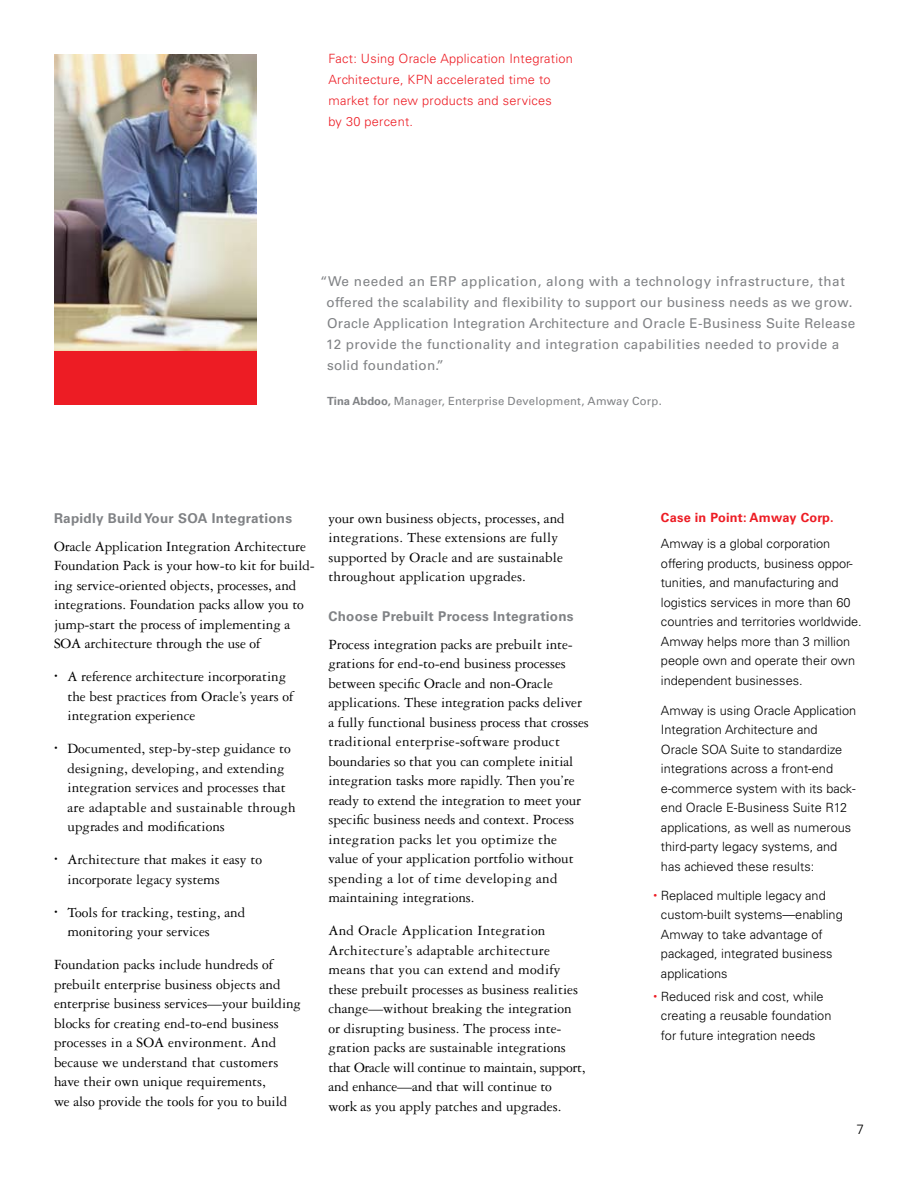
<style>
.page{position:relative;width:918px;height:1188px;background:#fff}
.page>*{position:absolute;margin:0;border:0;box-sizing:border-box;transform-origin:0 0}
.t1{font:15px/19.5px "Garamond 3 LT Std";color:#000}
.t2{font:13.5px/21px "Univers LT Std";letter-spacing:.02em;color:#808285}
.t3{font:700 13.5px "Univers LT Std";letter-spacing:.02em;color:#808285}
.t4{font:300 13.5px "Univers LT Std";color:#000}
.t5{font:300 12.75px/19.5px "Univers LT Std";color:#000}
.t6{font:300 12.75px/21px "Univers LT Std";letter-spacing:.02em;color:#ed1c24}
.t7{font:700 12.75px "Univers LT Std";letter-spacing:.02em;color:#ed1c24}
.t8{font:11.25px "Univers LT Std";letter-spacing:.02em;color:#808285}
.t9{font:7.5px "Garamond 3 LT Std";color:#000}
.s1{font-weight:700}
.s2{font-size:7.5px;color:#ed1c24}
</style>
<div class="page">
<img style="left:54px;top:54px;width:202px;height:297px">
<div style="left:54px;top:351px;width:202px;height:54px;background:#ed1c24"></div>
<p class="t6" style="left:328px;top:48px;width:246px">Fact: Using Oracle Application Integration Architecture, KPN accelerated time to market for new products and services<br>by 30 percent.</p>
<p class="t2" style="left:326px;top:271px;width:531px;text-indent:-6px">“We needed an ERP application, along with a technology infrastructure, that offered the scalability and flexibility to support our business needs as we grow.<br>Oracle Application Integration Architecture and Oracle E-Business Suite Release 12 provide the functionality and integration capabilities needed to provide a solid foundation.”</p>
<p class="t8" style="left:327px;top:394px;width:336px"><span class="s1">Tina Abdoo,</span> Manager, Enterprise Development, Amway Corp.</p>
<h5 class="t3" style="left:54px;top:510px;width:240px">Rapidly Build Your SOA Integrations</h5>
<p class="t1" style="left:54px;top:537px;width:262px">Oracle Application Integration Architecture Foundation Pack is your how-to kit for build&shy;ing service-oriented objects, processes, and integrations. Foundation packs allow you to jump-start the process of implementing a SOA architecture through the use of</p>
<p class="t9" style="left:54px;top:672px;width:5px">•</p>
<p class="t1" style="left:68px;top:667px;width:227px">A reference architecture incorporating the best practices from Oracle’s years of integration experience</p>
<p class="t9" style="left:54px;top:744px;width:5px">•</p>
<p class="t1" style="left:68px;top:739px;width:230px">Documented, step-by-step guidance to designing, developing, and extending integration services and processes that are adaptable and sustainable through upgrades and modifications</p>
<p class="t9" style="left:54px;top:855px;width:5px">•</p>
<p class="t1" style="left:68px;top:850px;width:196px">Architecture that makes it easy to incorporate legacy systems</p>
<p class="t9" style="left:54px;top:908px;width:5px">•</p>
<p class="t1" style="left:68px;top:903px;width:179px">Tools for tracking, testing, and monitoring your services</p>
<p class="t1" style="left:54px;top:955px;width:249px">Foundation packs include hundreds of prebuilt enterprise business objects and enterprise business services—your building blocks for creating end-to-end business processes in a SOA environment. And because we understand that customers have their own unique requirements,<br>we also provide the tools for you to build</p>
<p class="t1" style="left:328px;top:508px;width:238px">your own business objects, processes, and integrations. These extensions are fully supported by Oracle and are sustainable throughout application upgrades.</p>
<h5 class="t3" style="left:328px;top:608px;width:247px">Choose Prebuilt Process Integrations</h5>
<p class="t1" style="left:328px;top:635px;width:262px">Process integration packs are prebuilt inte&shy;grations for end-to-end business processes between specific Oracle and non-Oracle applications. These integration packs deliver a fully functional business process that crosses traditional enterprise-software product boundaries so that you can complete initial integration tasks more rapidly. Then you’re ready to extend the integration to meet your specific business needs and context. Process integration packs let you optimize the value of your application portfolio without spending a lot of time developing and maintaining integrations.</p>
<p class="t1" style="left:328px;top:921px;width:259px">And Oracle Application Integration Architecture’s adaptable architecture means that you can extend and modify these prebuilt processes as business realities change—without breaking the integration or disrupting business. The process inte&shy;gration packs are sustainable integrations that Oracle will continue to maintain, support, and enhance—and that will continue to<br>work as you apply patches and upgrades.</p>
<h6 class="t7" style="left:661px;top:510px;width:174px">Case in Point: Amway Corp.</h6>
<p class="t5" style="left:661px;top:534px;width:202px">Amway is a global corporation offering products, business oppor&shy;tunities, and manufacturing and logistics services in more than 60 countries and territories worldwide.<br>Amway helps more than 3 million people own and operate their own independent businesses.</p>
<p class="t5" style="left:661px;top:701px;width:197px">Amway is using Oracle Application<br>Integration Architecture and<br>Oracle SOA Suite to standardize integrations across a front-end e-commerce system with its back&shy;end Oracle E-Business Suite R12 applications, as well as numerous third-party legacy systems, and has achieved these results:</p>
<p class="t5" style="left:661px;top:886px;width:183px;text-indent:-8px"><span class="s2">•</span> Replaced multiple legacy and custom-built systems—enabling<br>Amway to take advantage of packaged, integrated business applications</p>
<p class="t5" style="left:661px;top:986px;width:172px;text-indent:-8px"><span class="s2">•</span> Reduced risk and cost, while creating a reusable foundation for future integration needs</p>
<p class="t4" style="left:856px;top:1121px;width:9px">7</p>
</div>
